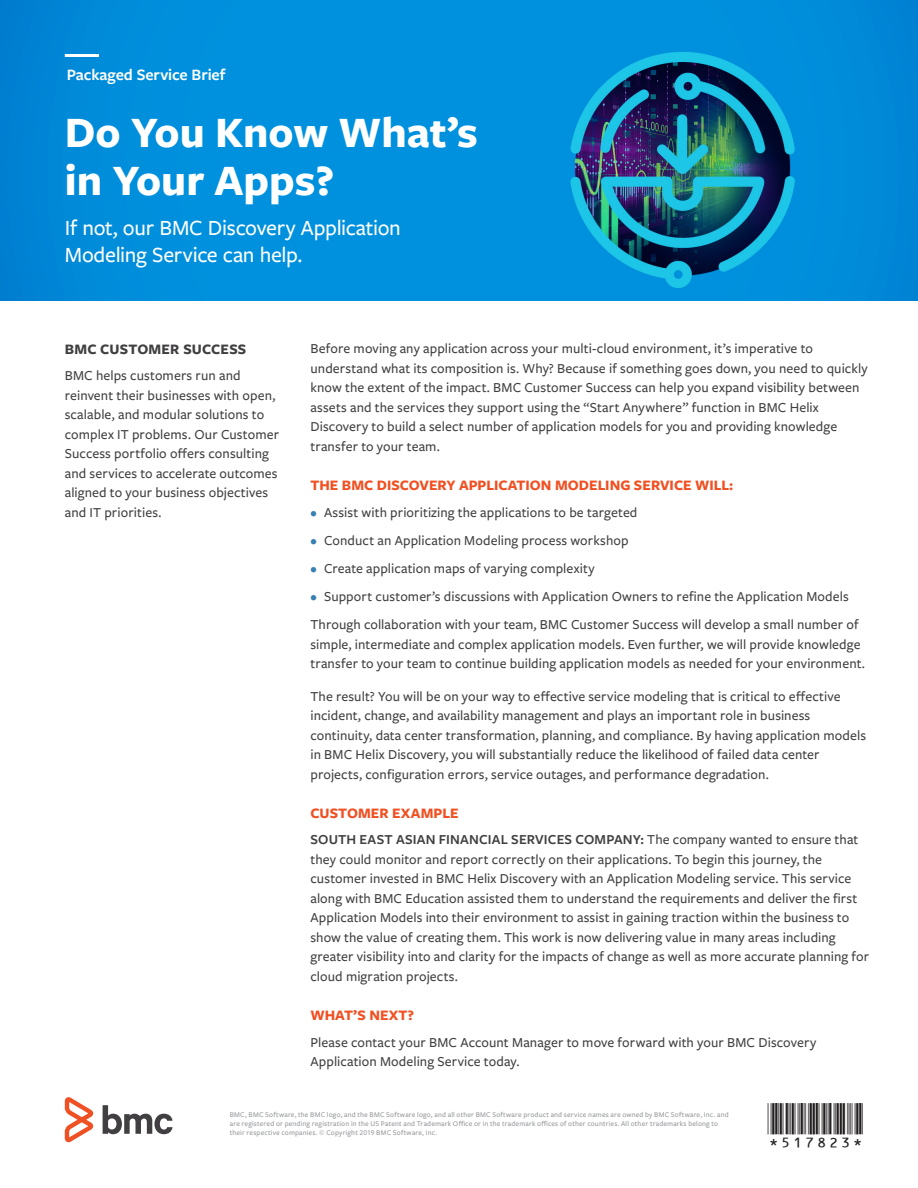
<style>
.page{position:relative;width:918px;height:1188px;background:#fff}
.page>*{position:absolute;margin:0;border:0;box-sizing:border-box;transform-origin:0 0}
.Main_Title{font:700 45px/48px "Freight Sans Pro";color:#fff}
.BC_Document_number{font:31.2px "BC39 HI Tall HR";color:#231f20}
.Subtitle{font:500 22.5px/27px "Freight Sans Pro";letter-spacing:-.015em;color:#fff}
.Subtitle-2{font:600 16.5px "Freight Sans Pro";letter-spacing:-.005em;color:#fff}
.Section_Title{font:700 15px "Freight Sans Pro";color:#f05022}
.Section_Subhead{font:700 15px "Freight Sans Pro";letter-spacing:.01em;color:#413f41}
.Body_copy{font:500 14.25px/19.5px "Freight Sans Pro";letter-spacing:.005em;color:#413f41}
.t1{font:500 14.25px "Freight Sans Pro";letter-spacing:.005em;color:#414042}
.Legal{font:500 7.5px/9px "Freight Sans Pro";letter-spacing:.02em;color:#939598}
.s1{font-weight:600;color:#3980b2}
.s2{font-weight:600}
</style>
<div class="page">
<img style="left:0;top:0;width:918px;height:300px">
<svg style="left:65px;top:1097px;width:28px;height:45px"></svg>
<svg style="left:103px;top:1105px;width:70px;height:29px"></svg>
<hr style="left:65px;top:54px;width:34px;height:3px;background:#fff">
<p class="Subtitle-2" style="left:67px;top:63px;width:160px">Packaged Service Brief</p>
<p class="Main_Title" style="left:65px;top:107px;width:415px">Do You Know What’s in Your Apps?</p>
<p class="Subtitle" style="left:65px;top:213px;width:338px">If not, our BMC Discovery Application<br>Modeling Service can help.</p>
<p class="Section_Subhead" style="left:65px;top:339px;width:183px">BMC CUSTOMER SUCCESS</p>
<p class="Body_copy" style="left:65px;top:365px;width:216px">BMC helps customers run and reinvent their businesses with open, scalable, and modular solutions to complex IT problems. Our Customer Success portfolio offers consulting and services to accelerate outcomes aligned to your business objectives and IT priorities.</p>
<p class="Body_copy" style="left:310px;top:339px;width:559px">Before moving any application across your multi-cloud environment, it’s imperative to understand what its composition is. Why? Because if something goes down, you need to quickly know the extent of the impact. BMC Customer Success can help you expand visibility between assets and the services they support using the “Start Anywhere” function in BMC Helix Discovery to build a select number of application models for you and providing knowledge transfer to your team.</p>
<p class="Section_Title" style="left:310px;top:475px;width:424px">THE BMC DISCOVERY APPLICATION MODELING SERVICE WILL:</p>
<p class="t1" style="left:310px;top:502px;width:328px"><span class="s1">•</span> Assist with prioritizing the applications to be targeted</p>
<p class="t1" style="left:310px;top:531px;width:320px"><span class="s1">•</span> Conduct an Application Modeling process workshop</p>
<p class="t1" style="left:310px;top:559px;width:286px"><span class="s1">•</span> Create application maps of varying complexity</p>
<p class="t1" style="left:310px;top:587px;width:540px"><span class="s1">•</span> Support customer’s discussions with Application Owners to refine the Application Models</p>
<p class="Body_copy" style="left:310px;top:614px;width:556px">Through collaboration with your team, BMC Customer Success will develop a small number of simple, intermediate and complex application models. Even further, we will provide knowledge transfer to your team to continue building application models as needed for your environment.</p>
<p class="Body_copy" style="left:310px;top:686px;width:557px">The result? You will be on your way to effective service modeling that is critical to effective incident, change, and availability management and plays an important role in business continuity, data center transformation, planning, and compliance. By having application models in BMC Helix Discovery, you will substantially reduce the likelihood of failed data center projects, configuration errors, service outages, and performance degradation.</p>
<p class="Section_Title" style="left:310px;top:803px;width:149px">CUSTOMER EXAMPLE</p>
<p class="Body_copy" style="left:310px;top:829px;width:560px"><span class="s2">SOUTH EAST ASIAN FINANCIAL SERVICES COMPANY:</span> The company wanted to ensure that they could monitor and report correctly on their applications. To begin this journey, the customer invested in BMC Helix Discovery with an Application Modeling service. This service along with BMC Education assisted them to understand the requirements and deliver the first Application Models into their environment to assist in gaining traction within the business to show the value of creating them. This work is now delivering value in many areas including greater visibility into and clarity for the impacts of change as well as more accurate planning for cloud migration projects.</p>
<p class="Section_Title" style="left:310px;top:1005px;width:105px">WHAT’S NEXT?</p>
<p class="Body_copy" style="left:310px;top:1032px;width:507px">Please contact your BMC Account Manager to move forward with your BMC Discovery<br>Application Modeling Service today.</p>
<p class="Legal" style="left:230px;top:1110px;width:500px">BMC, BMC Software, the BMC logo, and the BMC Software logo, and all other BMC Software product and service names are owned by BMC Software, Inc. and are registered or pending registration in the US Patent and Trademark Office or in the trademark offices of other countries. All other trademarks belong to their respective companies. © Copyright 2019 BMC Software, Inc.</p>
<p class="BC_Document_number" style="left:768px;top:1095px;width:98px">*517823*</p>
</div>
